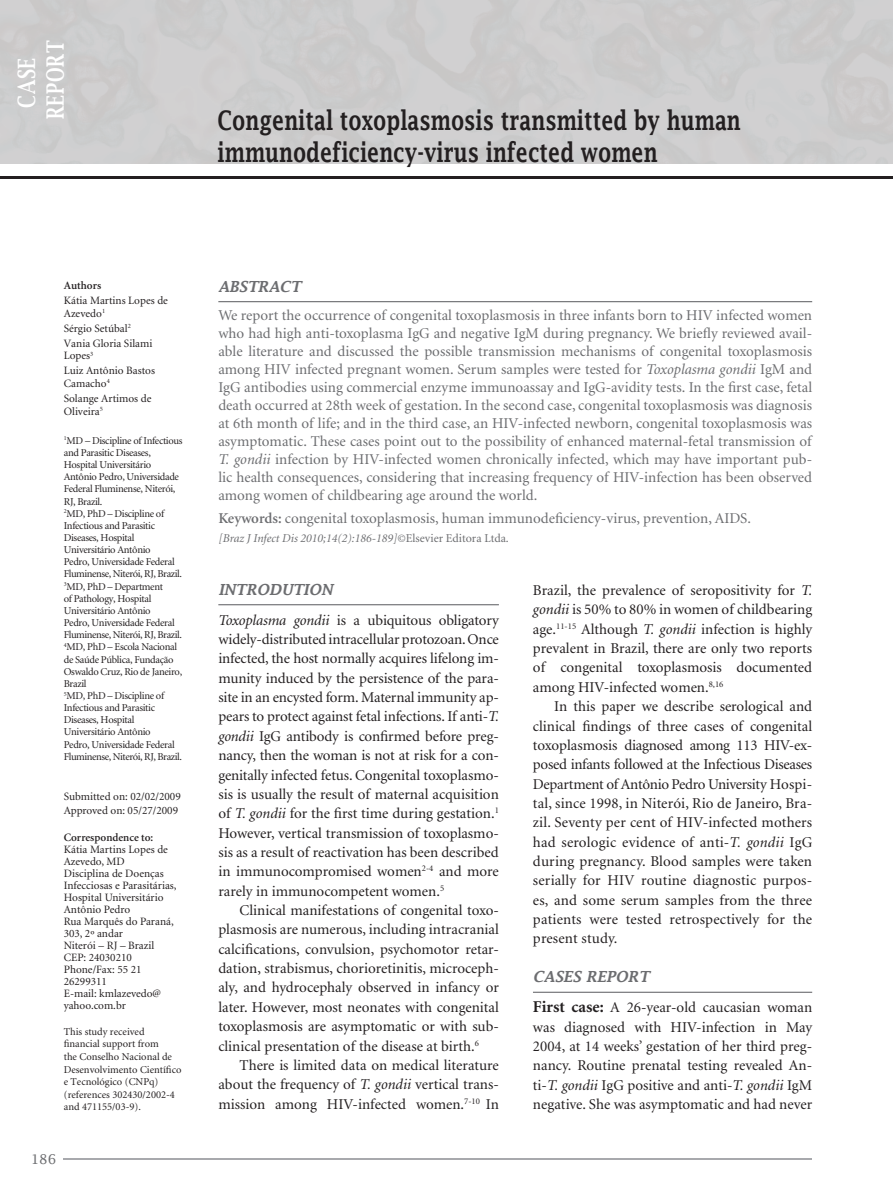
<style>
.page{position:relative;width:893px;height:1191px;background:#fff}
.page>*{position:absolute;margin:0;border:0;box-sizing:border-box;transform-origin:0 0}
.t1{font:600 27px/32.4px "Lucida Fax";color:#231f20;scale:.75 1}
.t2{font:600 24px/28.8px "Lucida Bright";letter-spacing:.04em;color:#fff;text-align:center;scale:.75 1}
.t3{font:15px/19.4px "Minion";color:#231f20;text-align:justify}
.t4{font:15px/18px "Minion";color:#6c6d70;text-align:justify}
.t5{font:italic 600 15px "Lucida Fax";color:#6c6d70}
.t6{font:13.5px "Lucida Fax";color:#6c6d70}
.t7{font:italic 12px "Minion";color:#6c6d70}
.t8{font:11.25px/12px "Minion";color:#231f20}
.t9{font:600 11.25px "Minion";color:#231f20}
.t10{font:10.5px/12.1px "Minion";letter-spacing:-.03em;color:#231f20}
.t11{font:10.5px/12.6px "Minion";color:#231f20}
.s1{font-style:italic}
.s2{font-weight:600}
.s3{font-style:normal}
.s4{font-weight:700;font-size:16.5px}
</style>
<div class="page">
<hr style="left:0;top:176px;width:893px;height:2px;background:#231f20">
<hr style="left:64px;top:1158px;width:748px;height:1px;background:#a8a9ad">
<hr style="left:218px;top:301px;width:594px;height:1px;background:#6c6d70">
<hr style="left:218px;top:604px;width:281px;height:1px;background:#6c6d70">
<hr style="left:533px;top:991px;width:279px;height:1px;background:#6c6d70">
<h2 class="t2" style="left:12px;top:119px;width:107px;rotate:-90deg">CASE<br>REPORT</h2>
<h1 class="t1" style="left:218px;top:104px;width:699px">Congenital toxoplasmosis transmitted by human immunodeficiency-virus infected women</h1>
<p class="t9" style="left:64px;top:280px;width:39px">Authors</p>
<p class="t8" style="left:64px;top:294px;width:106px;line-height:12.8px">Kátia Martins Lopes de<br>Azevedo<sup>1</sup></p>
<p class="t8" style="left:64px;top:321px;width:90px;line-height:14.9px">Sérgio Setúbal<sup>2<br></sup>Vania Gloria Silami</p>
<p class="t8" style="left:64px;top:349px;width:93px;line-height:14.9px">Lopes<sup>3<br></sup>Luiz Antônio Bastos</p>
<p class="t8" style="left:64px;top:376px;width:89px;line-height:14.9px">Camacho<sup>4<br></sup>Solange Artimos de</p>
<p class="t8" style="left:64px;top:405px;width:41px">Oliveira<sup>5</sup></p>
<p class="t10" style="left:64px;top:435px;width:120px"><sup>1</sup>MD – Discipline of Infectious and Parasitic Diseases,<br>Hospital Universitário<br>Antônio Pedro, Universidade<br>Federal Fluminense, Niterói,<br>RJ, Brazil.<br><sup>2</sup>MD, PhD – Discipline of<br>Infectious and Parasitic<br>Diseases, Hospital<br>Universitário Antônio<br>Pedro, Universidade Federal<br>Fluminense, Niterói, RJ, Brazil.<br><sup>3</sup>MD, PhD – Department<br>of Pathology, Hospital<br>Universitário Antônio<br>Pedro, Universidade Federal<br>Fluminense, Niterói, RJ, Brazil.<br><sup>4</sup>MD, PhD – Escola Nacional de Saúde Pública, Fundação<br>Oswaldo Cruz, Rio de Janeiro,<br>Brazil<br><sup>5</sup>MD, PhD – Discipline of<br>Infectious and Parasitic<br>Diseases, Hospital<br>Universitário Antônio<br>Pedro, Universidade Federal<br>Fluminense, Niterói, RJ, Brazil.</p>
<p class="t8" style="left:64px;top:790px;width:118px;line-height:13.5px">Submitted on: 02/02/2009<br>Approved on: 05/27/2009</p>
<p class="t9" style="left:64px;top:831px;width:91px">Correspondence to:</p>
<p class="t8" style="left:64px;top:843px;width:114px">Kátia Martins Lopes de<br>Azevedo, MD<br>Disciplina de Doenças<br>Infecciosas e Parasitárias,<br>Hospital Universitário<br>Antônio Pedro<br>Rua Marquês do Paraná,<br>303, 2º andar<br>Niterói – RJ – Brazil<br>CEP: 24030210<br>Phone/Fax: 55 21<br>26299311<br>E-mail: kmlazevedo@ yahoo.com.br</p>
<p class="t11" style="left:64px;top:1025px;width:119px">This study received financial support from<br>the Conselho Nacional de<br>Desenvolvimento Científico e Tecnológico (CNPq) (references 302430/2002-4 and 471155/03-9).</p>
<p class="t6" style="left:31px;top:1151px;width:27px">186</p>
<p class="t5" style="left:218px;top:278px;width:84px">ABSTRACT</p>
<p class="t4" style="left:218px;top:307px;width:595px">We report the occurrence of congenital toxoplasmosis in three infants born to HIV infected women who had high anti-toxoplasma IgG and negative IgM during pregnancy. We briefly reviewed avail&shy;able literature and discussed the possible transmission mechanisms of congenital toxoplasmosis among HIV infected pregnant women. Serum samples were tested for <span class="s1">Toxoplasma gondii</span> IgM and IgG antibodies using commercial enzyme immunoassay and IgG-avidity tests. In the first case, fetal death occurred at 28th week of gestation. In the second case, congenital toxoplasmosis was diagnosis at 6th month of life; and in the third case, an HIV-infected newborn, congenital toxoplasmosis was asymptomatic. These cases point out to the possibility of enhanced maternal-fetal transmission of <span class="s1">T. gondii</span> infection by HIV-infected women chronically infected, which may have important pub&shy;lic health consequences, considering that increasing frequency of HIV-infection has been observed among women of childbearing age around the world.</p>
<p class="t4" style="left:218px;top:509px;width:534px"><span class="s2">Keywords:</span> congenital toxoplasmosis, human immunodeficiency-virus, prevention, AIDS.</p>
<p class="t7" style="left:218px;top:532px;width:292px">[Braz J Infect Dis 2010;14(2):186-189]<span class="s3">©Elsevier Editora Ltda.</span></p>
<p class="t5" style="left:218px;top:581px;width:116px">INTRODUTION</p>
<p class="t3" style="left:218px;top:611px;width:282px"><span class="s1">Toxoplasma gondii</span> is a ubiquitous obligatory widely-distributed intracellular protozoan. Once infected, the host normally acquires lifelong im&shy;munity induced by the persistence of the para&shy;site in an encysted form. Maternal immunity ap&shy;pears to protect against fetal infections. If anti-<span class="s1">T. gondii</span> IgG antibody is confirmed before preg&shy;nancy, then the woman is not at risk for a con&shy;genitally infected fetus. Congenital toxoplasmo&shy;sis is usually the result of maternal acquisition of <span class="s1">T. gondii</span> for the first time during gestation.<sup>1<br></sup>However, vertical transmission of toxoplasmo&shy;sis as a result of reactivation has been described in immunocompromised women<sup>2-4</sup> and more rarely in immunocompetent women.<sup>5</sup></p>
<p class="t3" style="left:218px;top:901px;width:282px;text-indent:21px">Clinical manifestations of congenital toxo&shy;plasmosis are numerous, including intracranial calcifications, convulsion, psychomotor retar&shy;dation, strabismus, chorioretinitis, microceph&shy;aly, and hydrocephaly observed in infancy or later. However, most neonates with congenital toxoplasmosis are asymptomatic or with sub&shy;clinical presentation of the disease at birth.<sup>6</sup></p>
<p class="t3" style="left:218px;top:1056px;width:282px;text-indent:21px">There is limited data on medical literature about the frequency of <span class="s1">T. gondii</span> vertical trans&shy;mission among HIV-infected women.<sup>7-10</sup> In</p>
<p class="t3" style="left:533px;top:581px;width:281px">Brazil, the prevalence of seropositivity for <span class="s1">T. gondii</span> is 50% to 80% in women of childbearing age.<sup>11-15</sup> Although <span class="s1">T. gondii</span> infection is highly prevalent in Brazil, there are only two reports of congenital toxoplasmosis documented among HIV-infected women.<sup>8,16</sup></p>
<p class="t3" style="left:533px;top:697px;width:281px;text-indent:21px">In this paper we describe serological and clinical findings of three cases of congenital toxoplasmosis diagnosed among 113 HIV-ex&shy;posed infants followed at the Infectious Diseases Department of Antônio Pedro University Hospi&shy;tal, since 1998, in Niterói, Rio de Janeiro, Bra&shy;zil. Seventy per cent of HIV-infected mothers had serologic evidence of anti-<span class="s1">T. gondii</span> IgG during pregnancy. Blood samples were taken serially for HIV routine diagnostic purpos&shy;es, and some serum samples from the three patients were tested retrospectively for the present study.</p>
<p class="t5" style="left:533px;top:968px;width:118px">CASES REPORT</p>
<p class="t3" style="left:533px;top:998px;width:281px"><span class="s4">First case:</span> A 26-year-old caucasian woman was diagnosed with HIV-infection in May 2004, at 14 weeks’ gestation of her third preg&shy;nancy. Routine prenatal testing revealed An&shy;ti-<span class="s1">T. gondii</span> IgG positive and anti-<span class="s1">T. gondii</span> IgM negative. She was asymptomatic and had never</p>
</div>
